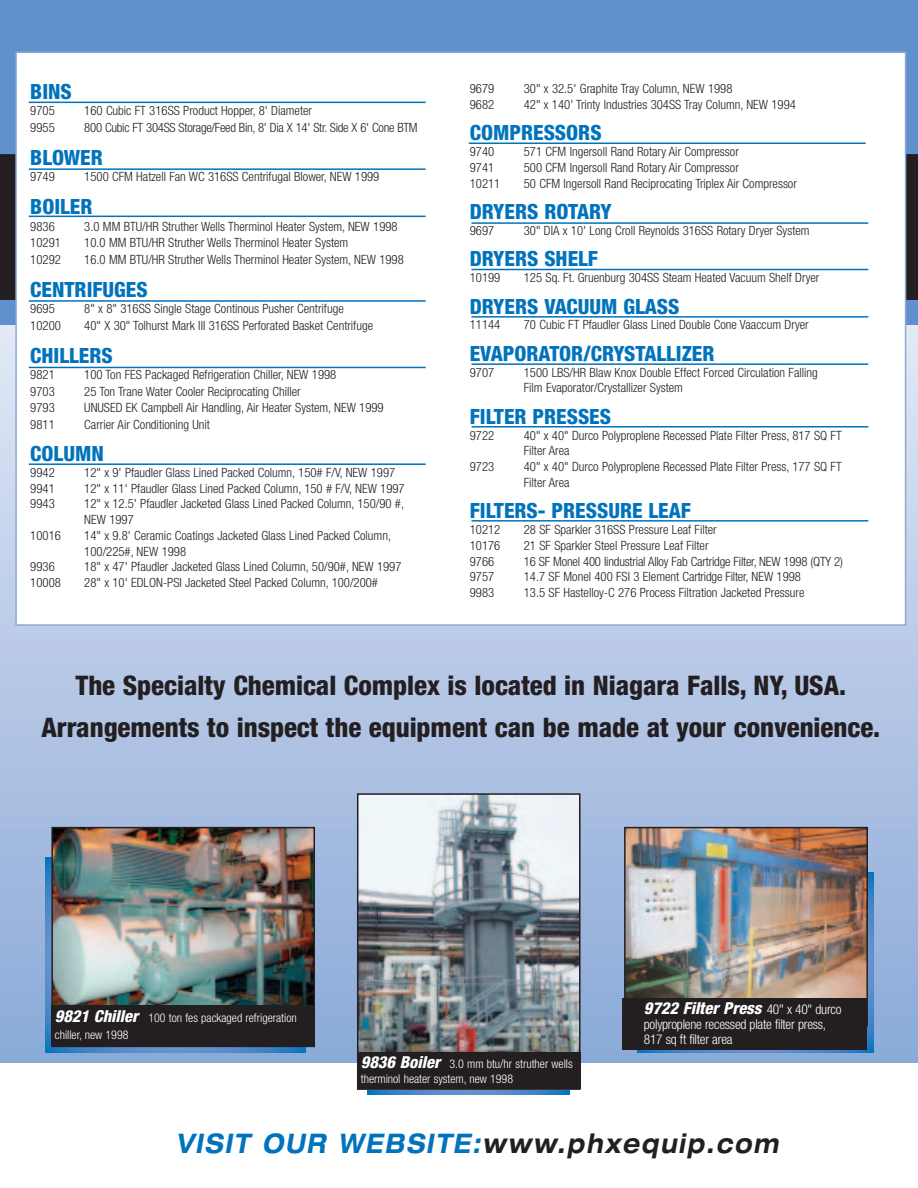
<style>
.page{position:relative;width:918px;height:1188px;background:#fff}
.page>*{position:absolute;margin:0;border:0;box-sizing:border-box;transform-origin:0 0}
.t1{font:800 condensed 27px/42px "Helvetica Neue";letter-spacing:-.005em;color:#231f20;text-align:center}
.t2{font:italic 700 expanded 27px "Helvetica Neue";letter-spacing:.08em;color:#0073bc;scale:.82 1}
.t3{font:800 condensed 21px "Helvetica Neue";color:#0073bc}
.t4{font:italic 800 condensed 16.5px "Helvetica Neue";color:#fff}
.t5{font:300 condensed 13.5px/15px "Helvetica Neue";letter-spacing:-.015em;color:#fff}
.t6{font:300 condensed 12.75px/15.8px "Helvetica Neue";color:#231f20}
.t7{font:300 condensed 12.75px "Helvetica Neue";letter-spacing:-.02em;color:#231f20}
.t8{font:300 condensed 12px/17.2px "Helvetica Neue";color:#fff}
.s1{font-weight:800;font-style:italic;font-size:16.5px}
.s2{font-weight:300;font-style:normal;font-size:13.5px}
.s3{color:#231f20}
</style>
<div class="page">
<div style="left:0;top:0;width:918px;height:339px;background:#6091cc"></div>
<svg style="left:0;top:154px;width:918px;height:146px;background:#262426"></svg>
<div style="left:0;top:326px;width:918px;height:737px;background:linear-gradient(to bottom,#e0e6f4,#89a8d7)"></div>
<div style="left:16px;top:52px;width:890px;height:573px;background:#fff"></div>
<svg style="left:45px;top:858px;width:260px;height:195px;background:#4786c4"></svg>
<img style="left:54px;top:830px;width:258px;height:176px">
<div style="left:51px;top:827px;width:264px;height:220px;border:2px solid #231f20"></div>
<img style="left:360px;top:796px;width:218px;height:256px">
<div style="left:357px;top:793px;width:224px;height:297px;border:2px solid #231f20"></div>
<div style="left:51px;top:1006px;width:264px;height:40px;background:#231f20"></div>
<div style="left:358px;top:1052px;width:223px;height:37px;background:#231f20"></div>
<svg style="left:638px;top:873px;width:235px;height:180px;background:#427ab1"></svg>
<img style="left:627px;top:830px;width:238px;height:168px">
<div style="left:624px;top:827px;width:244px;height:199px;border:2px solid #231f20"></div>
<div style="left:623px;top:998px;width:244px;height:51px;background:#231f20"></div>
<hr style="left:29px;top:463px;width:397px;height:2px;background:#0073bc">
<hr style="left:29px;top:102px;width:397px;height:1px;background:#0073bc">
<hr style="left:29px;top:168px;width:397px;height:2px;background:#0073bc">
<hr style="left:29px;top:300px;width:397px;height:2px;background:#0073bc">
<hr style="left:29px;top:216px;width:397px;height:1px;background:#0073bc">
<hr style="left:29px;top:367px;width:397px;height:1px;background:#0073bc">
<hr style="left:469px;top:142px;width:397px;height:2px;background:#0073bc">
<hr style="left:472px;top:222px;width:396px;height:2px;background:#0073bc">
<hr style="left:472px;top:269px;width:396px;height:1px;background:#0073bc">
<hr style="left:472px;top:316px;width:396px;height:2px;background:#0073bc">
<hr style="left:472px;top:363px;width:396px;height:2px;background:#0073bc">
<hr style="left:472px;top:426px;width:396px;height:2px;background:#0073bc">
<hr style="left:472px;top:520px;width:396px;height:2px;background:#0073bc">
<h2 class="t3" style="left:30px;top:84px;width:43px">BINS</h2>
<p class="t6" style="left:30px;top:104px;width:26px">9705</p>
<p class="t6" style="left:84px;top:104px;width:229px">160 Cubic FT 316SS Product Hopper, 8' Diameter</p>
<p class="t6" style="left:30px;top:121px;width:26px">9955</p>
<p class="t7" style="left:84px;top:123px;width:335px">800 Cubic FT 304SS Storage/Feed Bin, 8' Dia X 14' Str. Side X 6' Cone BTM</p>
<h2 class="t3" style="left:30px;top:150px;width:74px">BLOWER</h2>
<p class="t6" style="left:30px;top:170px;width:26px">9749</p>
<p class="t6" style="left:84px;top:170px;width:297px">1500 CFM Hatzell Fan WC 316SS Centrifugal Blower, NEW 1999</p>
<h2 class="t3" style="left:30px;top:199px;width:64px">BOILER</h2>
<p class="t6" style="left:30px;top:220px;width:26px">9836</p>
<p class="t6" style="left:84px;top:220px;width:315px">3.0 MM BTU/HR Struther Wells Therminol Heater System, NEW 1998</p>
<p class="t6" style="left:30px;top:236px;width:32px">10291</p>
<p class="t6" style="left:84px;top:236px;width:265px">10.0 MM BTU/HR Struther Wells Therminol Heater System</p>
<p class="t6" style="left:30px;top:253px;width:32px">10292</p>
<p class="t6" style="left:84px;top:253px;width:321px">16.0 MM BTU/HR Struther Wells Therminol Heater System, NEW 1998</p>
<h2 class="t3" style="left:30px;top:282px;width:119px">CENTRIFUGES</h2>
<p class="t6" style="left:30px;top:302px;width:26px">9695</p>
<p class="t6" style="left:84px;top:302px;width:261px">8" x 8" 316SS Single Stage Continous Pusher Centrifuge</p>
<p class="t6" style="left:30px;top:319px;width:32px">10200</p>
<p class="t6" style="left:84px;top:319px;width:290px">40" X 30" Tolhurst Mark III 316SS Perforated Basket Centrifuge</p>
<h2 class="t3" style="left:30px;top:348px;width:84px">CHILLERS</h2>
<p class="t6" style="left:30px;top:368px;width:26px">9821</p>
<p class="t6" style="left:84px;top:368px;width:254px">100 Ton FES Packaged Refrigeration Chiller, NEW 1998</p>
<p class="t6" style="left:30px;top:385px;width:26px">9703</p>
<p class="t6" style="left:84px;top:385px;width:218px">25 Ton Trane Water Cooler Reciprocating Chiller</p>
<p class="t6" style="left:30px;top:401px;width:26px">9793</p>
<p class="t6" style="left:84px;top:401px;width:301px">UNUSED EK Campbell Air Handling, Air Heater System, NEW 1999</p>
<p class="t6" style="left:30px;top:418px;width:26px">9811</p>
<p class="t6" style="left:84px;top:418px;width:127px">Carrier Air Conditioning Unit</p>
<h2 class="t3" style="left:30px;top:446px;width:75px">COLUMN</h2>
<p class="t6" style="left:30px;top:466px;width:26px">9942</p>
<p class="t6" style="left:84px;top:466px;width:312px">12" x 9' Pfaudler Glass Lined Packed Column, 150# F/V, NEW 1997</p>
<p class="t6" style="left:30px;top:481px;width:26px">9941</p>
<p class="t6" style="left:84px;top:481px;width:322px">12" x 11' Pfaudler Glass Lined Packed Column, 150 # F/V, NEW 1997</p>
<p class="t6" style="left:30px;top:497px;width:26px">9943</p>
<p class="t6" style="left:84px;top:497px;width:321px">12" x 12.5' Pfaudler Jacketed Glass Lined Packed Column, 150/90 #,<br>NEW 1997</p>
<p class="t6" style="left:30px;top:529px;width:32px">10016</p>
<p class="t6" style="left:84px;top:529px;width:308px">14" x 9.8' Ceramic Coatings Jacketed Glass Lined Packed Column,<br>100/225#, NEW 1998</p>
<p class="t6" style="left:30px;top:560px;width:26px">9936</p>
<p class="t6" style="left:84px;top:560px;width:319px">18" x 47' Pfaudler Jacketed Glass Lined Column, 50/90#, NEW 1997</p>
<p class="t6" style="left:30px;top:576px;width:32px">10008</p>
<p class="t6" style="left:84px;top:576px;width:295px">28" x 10' EDLON-PSI Jacketed Steel Packed Column, 100/200#</p>
<p class="t6" style="left:470px;top:82px;width:26px">9679</p>
<p class="t6" style="left:524px;top:82px;width:210px">30" x 32.5' Graphite Tray Column, NEW 1998</p>
<p class="t6" style="left:470px;top:98px;width:26px">9682</p>
<p class="t6" style="left:524px;top:98px;width:274px">42" x 140' Trinty Industries 304SS Tray Column, NEW 1994</p>
<h2 class="t3" style="left:470px;top:125px;width:133px">COMPRESSORS</h2>
<p class="t6" style="left:470px;top:145px;width:26px">9740</p>
<p class="t6" style="left:524px;top:145px;width:217px">571 CFM Ingersoll Rand Rotary Air Compressor</p>
<p class="t6" style="left:470px;top:161px;width:26px">9741</p>
<p class="t6" style="left:524px;top:161px;width:217px">500 CFM Ingersoll Rand Rotary Air Compressor</p>
<p class="t6" style="left:470px;top:176px;width:32px">10211</p>
<p class="t6" style="left:524px;top:176px;width:275px">50 CFM Ingersoll Rand Reciprocating Triplex Air Compressor</p>
<h2 class="t3" style="left:470px;top:204px;width:143px">DRYERS ROTARY</h2>
<p class="t6" style="left:470px;top:224px;width:26px">9697</p>
<p class="t6" style="left:524px;top:224px;width:287px">30" DIA x 10' Long Croll Reynolds 316SS Rotary Dryer System</p>
<h2 class="t3" style="left:470px;top:251px;width:130px">DRYERS SHELF</h2>
<p class="t6" style="left:470px;top:271px;width:32px">10199</p>
<p class="t6" style="left:524px;top:271px;width:297px">125 Sq. Ft. Gruenburg 304SS Steam Heated Vacuum Shelf Dryer</p>
<h2 class="t3" style="left:470px;top:299px;width:211px">DRYERS VACUUM GLASS</h2>
<p class="t6" style="left:470px;top:318px;width:32px">11144</p>
<p class="t6" style="left:524px;top:318px;width:287px">70 Cubic FT Pfaudler Glass Lined Double Cone Vaaccum Dryer</p>
<h2 class="t3" style="left:470px;top:346px;width:246px">EVAPORATOR/CRYSTALLIZER</h2>
<p class="t6" style="left:470px;top:365px;width:26px">9707</p>
<p class="t6" style="left:524px;top:365px;width:295px">1500 LBS/HR Blaw Knox Double Effect Forced Circulation Falling<br>Film Evaporator/Crystallizer System</p>
<h2 class="t3" style="left:470px;top:409px;width:143px">FILTER PRESSES</h2>
<p class="t6" style="left:470px;top:428px;width:26px">9722</p>
<p class="t6" style="left:524px;top:428px;width:319px">40" x 40" Durco Polyproplene Recessed Plate Filter Press, 817 SQ FT<br>Filter Area</p>
<p class="t6" style="left:470px;top:460px;width:26px">9723</p>
<p class="t6" style="left:524px;top:460px;width:319px">40" x 40" Durco Polyproplene Recessed Plate Filter Press, 177 SQ FT<br>Filter Area</p>
<h2 class="t3" style="left:470px;top:503px;width:223px">FILTERS- PRESSURE LEAF</h2>
<p class="t6" style="left:470px;top:523px;width:32px">10212</p>
<p class="t6" style="left:524px;top:523px;width:194px">28 SF Sparkler 316SS Pressure Leaf Filter</p>
<p class="t6" style="left:470px;top:539px;width:32px">10176</p>
<p class="t6" style="left:524px;top:539px;width:186px">21 SF Sparkler Steel Pressure Leaf Filter</p>
<p class="t6" style="left:470px;top:554px;width:26px">9766</p>
<p class="t6" style="left:524px;top:554px;width:321px">16 SF Monel 400 Iindustrial Alloy Fab Cartridge Filter, NEW 1998 (QTY 2)</p>
<p class="t6" style="left:470px;top:570px;width:26px">9757</p>
<p class="t6" style="left:524px;top:570px;width:279px">14.7 SF Monel 400 FSI 3 Element Cartridge Filter, NEW 1998</p>
<p class="t6" style="left:470px;top:586px;width:26px">9983</p>
<p class="t6" style="left:524px;top:586px;width:282px">13.5 SF Hastelloy-C 276 Process Filtration Jacketed Pressure</p>
<h1 class="t1" style="left:41px;top:666px;width:840px">The Specialty Chemical Complex is located in Niagara Falls, NY, USA.<br>Arrangements to inspect the equipment can be made at your convenience.</h1>
<p class="t8" style="left:55px;top:1010px;width:244px"><span class="s1">9821 Chiller</span> 100 ton fes packaged refrigeration chiller, new 1998</p>
<p class="t8" style="left:361px;top:1057px;width:214px;line-height:15px"><span class="s1">9836 Boiler</span> 3.0 mm btu/hr struther wells therminol heater system, new 1998</p>
<p class="t4" style="left:644px;top:1002px;width:199px">9722 Filter Press <span class="s2">40" x 40" durco</span></p>
<p class="t5" style="left:644px;top:1018px;width:184px">polyproplene recessed plate filter press,<br>817 sq ft filter area</p>
<h1 class="t2" style="left:176px;top:1133px;width:736px">VISIT OUR WEBSITE:<span class="s3">www.phxequip.com</span></h1>
</div>
